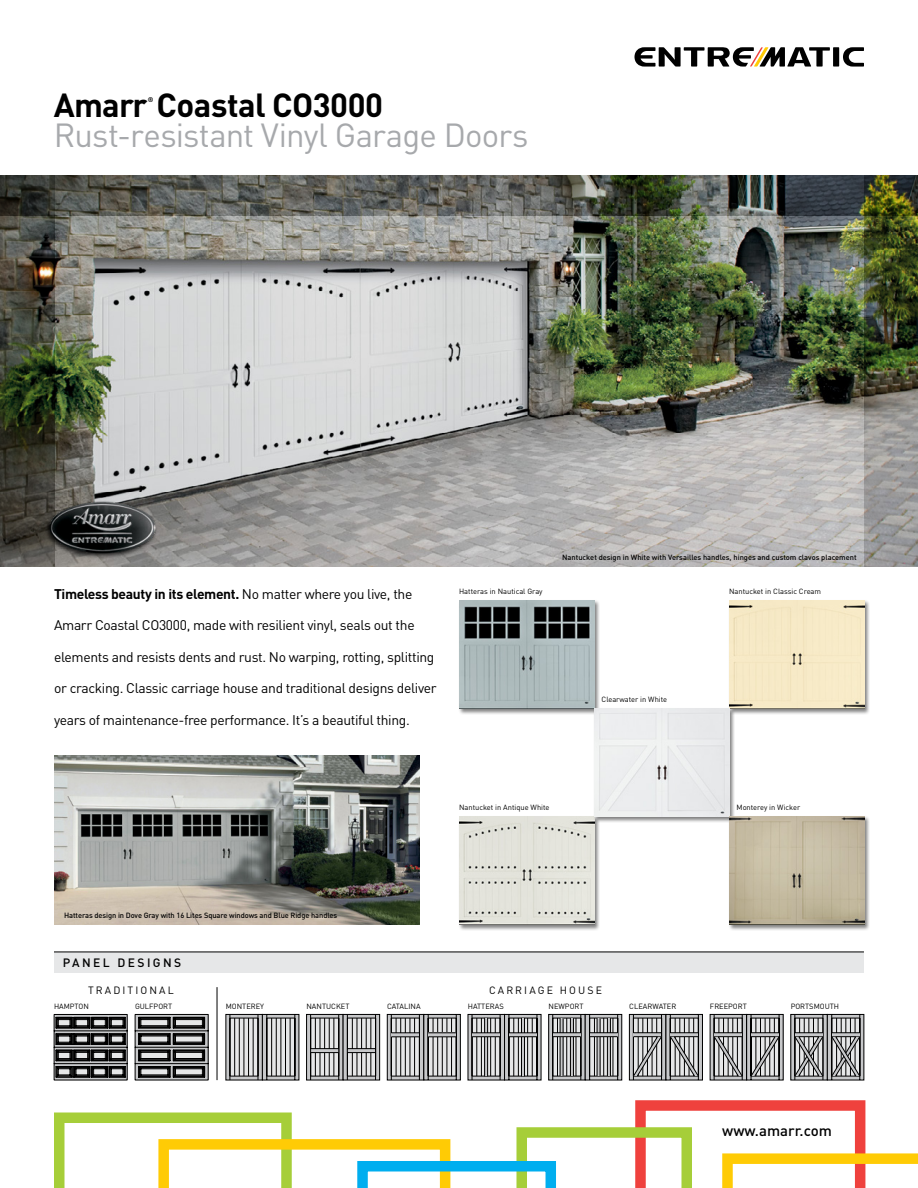
<style>
.page{position:relative;width:918px;height:1188px;background:#fff}
.page>*{position:absolute;margin:0;border:0;box-sizing:border-box;transform-origin:0 0}
.t1{font:33px "DIN";letter-spacing:-.025em;color:#a7a9ac}
.t2{font:700 33px "DIN";letter-spacing:-.015em;color:#000}
.t3{font:500 15px "DIN";color:#000}
.t4{font:13.8px "DIN";letter-spacing:-.025em;color:#000}
.t5{font:700 13.8px "DIN";letter-spacing:-.025em;color:#000}
.t6{font:500 12px "DIN";letter-spacing:.2em;color:#000}
.t7{font:10.5px "DIN";letter-spacing:.2em;color:#000}
.t8{font:7.5px "DIN";color:#000}
.t9{font:500 7.5px "DIN";letter-spacing:-.01em;color:#000}
.t10{font:700 6.75px "DIN";color:#000}
.s1{font-weight:400}
</style>
<div class="page">
<div style="left:458px;top:815px;width:142px;height:115px;background:#000;opacity:.5"></div>
<img style="left:459px;top:816px;width:135px;height:108px">
<div style="left:728px;top:599px;width:142px;height:115px;background:#000;opacity:.5"></div>
<div style="left:729px;top:600px;width:135px;height:108px;background:#f7eac7"></div>
<div style="left:458px;top:599px;width:142px;height:115px;background:#000;opacity:.5"></div>
<img style="left:459px;top:600px;width:135px;height:108px">
<div style="left:593px;top:707px;width:142px;height:115px;background:#000;opacity:.5"></div>
<div style="left:594px;top:708px;width:135px;height:108px;background:#ebecee"></div>
<div style="left:728px;top:815px;width:142px;height:115px;background:#000;opacity:.5"></div>
<img style="left:729px;top:816px;width:135px;height:108px">
<img style="left:55px;top:756px;width:364px;height:169px">
<img style="left:55px;top:216px;width:809px;height:351px">
<svg style="left:843px;top:47px;width:21px;height:20px"></svg>
<div style="left:833px;top:47px;width:6px;height:20px;background:#000"></div>
<svg style="left:634px;top:47px;width:196px;height:20px"></svg>
<img style="left:864px;top:216px;width:54px;height:351px">
<img style="left:0;top:216px;width:55px;height:351px">
<img style="left:0;top:176px;width:918px;height:40px">
<div style="left:54px;top:952px;width:810px;height:20px;background:#e6e7e8"></div>
<hr style="left:54px;top:952px;width:810px;height:1px;background:#000">
<svg style="left:54px;top:1014px;width:73px;height:66px;background:#5c5c5d"></svg>
<svg style="left:135px;top:1014px;width:73px;height:66px;background:#6d6e6e"></svg>
<svg style="left:226px;top:1014px;width:73px;height:66px;background:#9e9fa0"></svg>
<svg style="left:306px;top:1014px;width:74px;height:66px;background:#a5a6a7"></svg>
<hr style="left:310px;top:1014px;width:1px;height:66px;background:#000">
<hr style="left:338px;top:1014px;width:1px;height:66px;background:#000">
<hr style="left:347px;top:1014px;width:1px;height:66px;background:#000">
<hr style="left:375px;top:1014px;width:1px;height:66px;background:#000">
<svg style="left:387px;top:1014px;width:74px;height:66px;background:#9c9c9d"></svg>
<svg style="left:629px;top:1014px;width:74px;height:66px;background:#979899"></svg>
<svg style="left:710px;top:1014px;width:73px;height:66px;background:#959697"></svg>
<svg style="left:791px;top:1014px;width:73px;height:66px;background:#919293"></svg>
<svg style="left:468px;top:1014px;width:73px;height:66px;background:#949596"></svg>
<svg style="left:548px;top:1014px;width:74px;height:66px;background:#8f9091"></svg>
<hr style="left:217px;top:987px;width:1px;height:93px;background:#000">
<svg style="left:54px;top:1100px;width:864px;height:88px"></svg>
<img style="left:41px;top:486px;width:127px;height:81px">
<h1 class="t2" style="left:54px;top:83px;width:331px">Amarr Coastal CO3000</h1>
<p class="t10" style="left:148px;top:95px;width:7px">®</p>
<h1 class="t1" style="left:54px;top:115px;width:476px">Rust-resistant Vinyl Garage Doors</h1>
<p class="t5" style="left:54px;top:585px;width:360px">Timeless beauty in its element. <span class="s1">No matter where you live, the</span></p>
<p class="t4" style="left:54px;top:617px;width:362px">Amarr Coastal CO3000, made with resilient vinyl, seals out the</p>
<p class="t4" style="left:54px;top:648px;width:382px">elements and resists dents and rust. No warping, rotting, splitting</p>
<p class="t4" style="left:54px;top:680px;width:384px">or cracking. Classic carriage house and traditional designs deliver</p>
<p class="t4" style="left:54px;top:711px;width:357px">years of maintenance-free performance. It’s a beautiful thing.</p>
<p class="t8" style="left:459px;top:586px;width:85px">Hatteras in Nautical Gray</p>
<p class="t9" style="left:562px;top:553px;width:296px">Nantucket design in White with Versailles handles, hinges and custom clavos placement</p>
<p class="t8" style="left:729px;top:586px;width:94px">Nantucket in Classic Cream</p>
<p class="t8" style="left:602px;top:694px;width:67px">Clearwater in White</p>
<p class="t8" style="left:459px;top:802px;width:92px">Nantucket in Antique White</p>
<p class="t8" style="left:737px;top:802px;width:65px">Monterey in Wicker</p>
<p class="t9" style="left:64px;top:911px;width:275px">Hatteras design in Dove Gray with 16 Lites Square windows and Blue Ridge handles</p>
<p class="t6" style="left:63px;top:955px;width:120px">PANEL DESIGNS</p>
<p class="t8" style="left:54px;top:1002px;width:36px">HAMPTON</p>
<p class="t8" style="left:135px;top:1002px;width:39px">GULFPORT</p>
<p class="t8" style="left:226px;top:1002px;width:40px">MONTEREY</p>
<p class="t8" style="left:306px;top:1002px;width:45px">NANTUCKET</p>
<p class="t8" style="left:387px;top:1002px;width:35px">CATALINA</p>
<p class="t8" style="left:468px;top:1002px;width:37px">HATTERAS</p>
<p class="t8" style="left:549px;top:1002px;width:37px">NEWPORT</p>
<p class="t8" style="left:629px;top:1002px;width:49px">CLEARWATER</p>
<p class="t8" style="left:710px;top:1002px;width:38px">FREEPORT</p>
<p class="t8" style="left:791px;top:1002px;width:50px">PORTSMOUTH</p>
<p class="t7" style="left:88px;top:984px;width:87px">TRADITIONAL</p>
<p class="t7" style="left:489px;top:984px;width:114px">CARRIAGE HOUSE</p>
<p class="t3" style="left:722px;top:1121px;width:111px">www.amarr.com</p>
</div>
